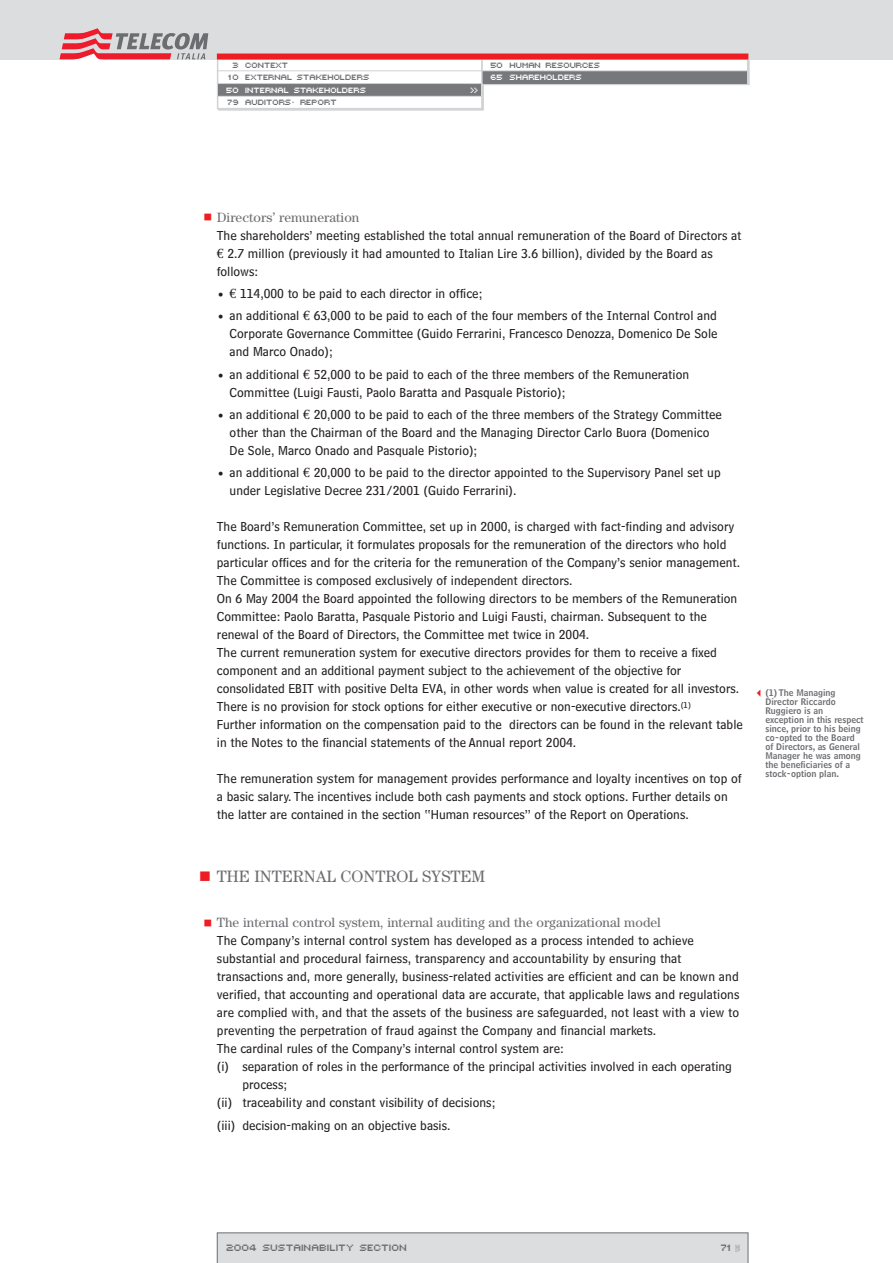
<style>
.page{position:relative;width:893px;height:1263px;background:#fff}
.page>*{position:absolute;margin:0;border:0;box-sizing:border-box;transform-origin:0 0}
.t1{font:16.5px "Century";color:#6c6d70}
.t2{font:13.5px/18px "Bell Centennial Sub Caption";color:#231f20}
.t3{font:13.5px "Century";color:#6c6d70}
.t4{font:9px/9px "Bell Centennial Name And Number";color:#6c6d70}
.t5{font:9px "MINI7 Tight";color:#6c6d70}
.t6{font:7.5px/12.5px "MINI7 Tight";letter-spacing:-.015em;color:#6c6d70}
.t7{font:7.5px "MINI7 Tight";letter-spacing:-.015em;color:#fff}
.s1{font-family:"Euro Serif"}
</style>
<div class="page">
<svg style="left:217px;top:1232px;width:531px;height:31px;background:#d8d9db"></svg>
<div style="left:482px;top:59px;width:268px;height:26px;border:2px solid #d1d2d4"></div>
<div style="left:218px;top:59px;width:266px;height:52px;border:2px solid #d1d2d4"></div>
<div style="left:482px;top:59px;width:266px;height:24px;background:#fff"></div>
<div style="left:483px;top:71px;width:264px;height:13px;background:#76787b"></div>
<div style="left:218px;top:59px;width:264px;height:50px;background:#fff"></div>
<div style="left:217px;top:58px;width:266px;height:51px;border:2px solid #d1d2d4"></div>
<div style="left:218px;top:83px;width:263px;height:13px;background:#76787b"></div>
<div style="left:0;top:0;width:893px;height:60px;background:#dcdddf"></div>
<div style="left:217px;top:54px;width:531px;height:6px;background:#ee1d23"></div>
<hr style="left:217px;top:70px;width:266px;height:1px;background:#d1d2d4">
<hr style="left:481px;top:70px;width:266px;height:1px;background:#d1d2d4">
<hr style="left:217px;top:83px;width:266px;height:1px;background:#d1d2d4">
<hr style="left:217px;top:96px;width:266px;height:1px;background:#d1d2d4">
<svg style="left:60px;top:28px;width:148px;height:32px"></svg>
<p class="t6" style="left:228px;top:59px;width:143px;text-indent:4px">3 CONTEXT<br>10 EXTERNAL STAKEHOLDERS</p>
<p class="t7" style="left:225px;top:86px;width:142px">50 INTERNAL STAKEHOLDERS</p>
<p class="t7" style="left:470px;top:86px;width:9px">&gt;&gt;</p>
<p class="t6" style="left:226px;top:96px;width:111px">79 AUDITORS’ REPORT</p>
<p class="t6" style="left:490px;top:59px;width:111px">50 HUMAN RESOURCES</p>
<p class="t7" style="left:490px;top:73px;width:93px">65 SHAREHOLDERS</p>
<p class="t3" style="left:217px;top:213px;width:144px">Directors’ remuneration</p>
<p class="t2" style="left:217px;top:228px;width:526px">The shareholders’ meeting established the total annual remuneration of the Board of Directors at <span class="s1">€</span> 2.7 million (previously it had amounted to Italian Lire 3.6 billion), divided by the Board as follows:</p>
<p class="t2" style="left:217px;top:286px;width:267px">• <span class="s1">€</span> 114,000 to be paid to each director in office;</p>
<p class="t2" style="left:230px;top:308px;width:489px;text-align:justify;text-indent:-13px">• an additional <span class="s1">€</span> 63,000 to be paid to each of the four members of the Internal Control and Corporate Governance Committee (Guido Ferrarini, Francesco Denozza, Domenico De Sole and Marco Onado);</p>
<p class="t2" style="left:230px;top:367px;width:461px;text-indent:-13px">• an additional <span class="s1">€</span> 52,000 to be paid to each of the three members of the Remuneration<br>Committee (Luigi Fausti, Paolo Baratta and Pasquale Pistorio);</p>
<p class="t2" style="left:230px;top:407px;width:494px;text-indent:-13px">• an additional <span class="s1">€</span> 20,000 to be paid to each of the three members of the Strategy Committee other than the Chairman of the Board and the Managing Director Carlo Buora (Domenico<br>De Sole, Marco Onado and Pasquale Pistorio);</p>
<p class="t2" style="left:230px;top:465px;width:493px;text-indent:-13px">• an additional <span class="s1">€</span> 20,000 to be paid to the director appointed to the Supervisory Panel set up under Legislative Decree 231/2001 (Guido Ferrarini).</p>
<p class="t2" style="left:217px;top:519px;width:528px">The Board’s Remuneration Committee, set up in 2000, is charged with fact-finding and advisory functions. In particular, it formulates proposals for the remuneration of the directors who hold particular offices and for the criteria for the remuneration of the Company’s senior management.<br>The Committee is composed exclusively of independent directors.<br>On 6 May 2004 the Board appointed the following directors to be members of the Remuneration Committee: Paolo Baratta, Pasquale Pistorio and Luigi Fausti, chairman. Subsequent to the renewal of the Board of Directors, the Committee met twice in 2004.<br>The current remuneration system for executive directors provides for them to receive a fixed component and an additional payment subject to the achievement of the objective for consolidated EBIT with positive Delta EVA, in other words when value is created for all investors.<br>There is no provision for stock options for either executive or non-executive directors.<sup>(1)<br></sup>Further information on the compensation paid to the directors can be found in the relevant table in the Notes to the financial statements of the Annual report 2004.</p>
<p class="t2" style="left:217px;top:771px;width:526px">The remuneration system for management provides performance and loyalty incentives on top of a basic salary. The incentives include both cash payments and stock options. Further details on the latter are contained in the section “Human resources” of the Report on Operations.</p>
<p class="t1" style="left:217px;top:871px;width:270px">THE INTERNAL CONTROL SYSTEM</p>
<p class="t3" style="left:217px;top:918px;width:446px">The internal control system, internal auditing and the organizational model</p>
<p class="t2" style="left:217px;top:933px;width:478px">The Company’s internal control system has developed as a process intended to achieve</p>
<p class="t2" style="left:217px;top:951px;width:466px">substantial and procedural fairness, transparency and accountability by ensuring that</p>
<p class="t2" style="left:217px;top:969px;width:523px">transactions and, more generally, business-related activities are efficient and can be known and</p>
<p class="t2" style="left:217px;top:987px;width:524px">verified, that accounting and operational data are accurate, that applicable laws and regulations</p>
<p class="t2" style="left:217px;top:1005px;width:524px">are complied with, and that the assets of the business are safeguarded, not least with a view to</p>
<p class="t2" style="left:217px;top:1023px;width:441px">preventing the perpetration of fraud against the Company and financial markets.</p>
<p class="t2" style="left:217px;top:1041px;width:348px">The cardinal rules of the Company’s internal control system are:</p>
<p class="t2" style="left:217px;top:1059px;width:517px">(i) separation of roles in the performance of the principal activities involved in each operating</p>
<p class="t2" style="left:242px;top:1077px;width:46px">process;</p>
<p class="t2" style="left:217px;top:1095px;width:280px">(ii) traceability and constant visibility of decisions;</p>
<p class="t2" style="left:217px;top:1117px;width:235px">(iii) decision-making on an objective basis.</p>
<p class="t4" style="left:765px;top:688px;width:100px">(1) The Managing<br>Director Riccardo<br>Ruggiero is an exception in this respect since, prior to his being co-opted to the Board of Directors, as General<br>Manager he was among the beneficiaries of a stock-option plan.</p>
<p class="t5" style="left:225px;top:1243px;width:182px">2004 SUSTAINABILITY SECTION</p>
<p class="t5" style="left:720px;top:1243px;width:13px">71</p>
</div>
